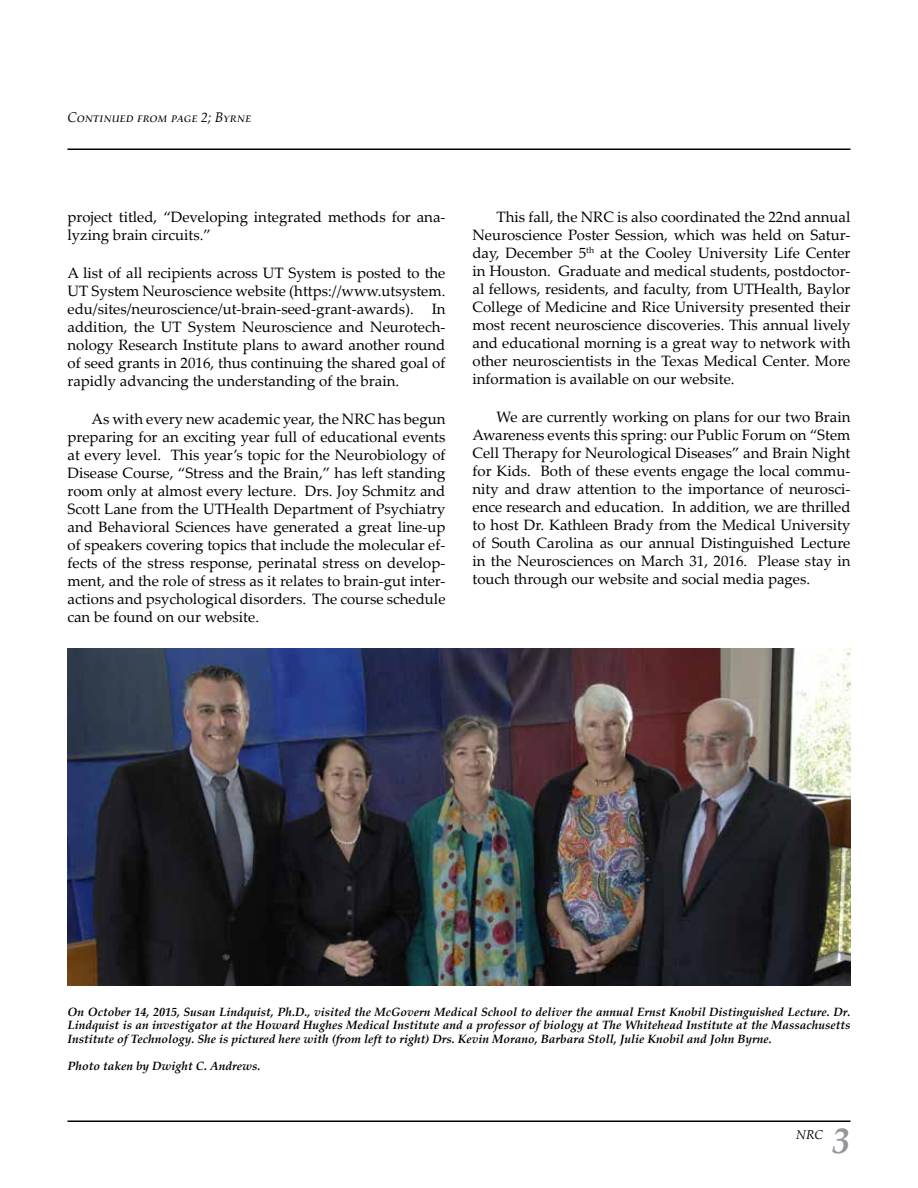
<style>
.page{position:relative;width:918px;height:1188px;background:#fff}
.page>*{position:absolute;margin:0;border:0;box-sizing:border-box;transform-origin:0 0}
.t1{font:italic 700 36px "Palatino Linotype";color:#939598}
.t2{font:15px/18px "Palatino Linotype";color:#000;text-align:justify}
.t3{font:italic 13.95px "Palatino Linotype";letter-spacing:.035em;color:#000}
.t4{font:italic 12.75px "Palatino Linotype";color:#000}
.t5{font:italic 700 12px/13.5px "Palatino Linotype";color:#000;text-align:justify}
</style>
<div class="page">
<hr style="left:68px;top:1120px;width:782px;height:2px;background:#000">
<hr style="left:68px;top:148px;width:782px;height:2px;background:#000">
<img style="left:68px;top:648px;width:782px;height:338px">
<p class="t3" style="left:68px;top:107px;width:185px">Continued from page 2; Byrne</p>
<p class="t2" style="left:68px;top:207px;width:380px">project titled, “Developing integrated methods for ana&shy;lyzing brain circuits.”</p>
<p class="t2" style="left:68px;top:263px;width:380px">A list of all recipients across UT System is posted to the UT System Neuroscience website (https://www.utsystem. edu/sites/neuroscience/ut-brain-seed-grant-awards). In addition, the UT System Neuroscience and Neurotech&shy;nology Research Institute plans to award another round of seed grants in 2016, thus continuing the shared goal of rapidly advancing the understanding of the brain.</p>
<p class="t2" style="left:68px;top:409px;width:380px;text-indent:24px">As with every new academic year, the NRC has begun preparing for an exciting year full of educational events at every level. This year’s topic for the Neurobiology of Disease Course, “Stress and the Brain,” has left standing room only at almost every lecture. Drs. Joy Schmitz and Scott Lane from the UTHealth Department of Psychiatry and Behavioral Sciences have generated a great line-up of speakers covering topics that include the molecular ef&shy;fects of the stress response, perinatal stress on develop&shy;ment, and the role of stress as it relates to brain-gut inter&shy;actions and psychological disorders. The course schedule can be found on our website.</p>
<p class="t2" style="left:472px;top:207px;width:380px;text-indent:24px">This fall, the NRC is also coordinated the 22nd annual Neuroscience Poster Session, which was held on Satur&shy;day, December 5<sup>th</sup> at the Cooley University Life Center in Houston. Graduate and medical students, postdoctor&shy;al fellows, residents, and faculty, from UTHealth, Baylor College of Medicine and Rice University presented their most recent neuroscience discoveries. This annual lively and educational morning is a great way to network with other neuroscientists in the Texas Medical Center. More information is available on our website.</p>
<p class="t2" style="left:473px;top:407px;width:380px;text-indent:24px">We are currently working on plans for our two Brain Awareness events this spring: our Public Forum on “Stem Cell Therapy for Neurological Diseases” and Brain Night for Kids. Both of these events engage the local commu&shy;nity and draw attention to the importance of neurosci&shy;ence research and education. In addition, we are thrilled to host Dr. Kathleen Brady from the Medical University of South Carolina as our annual Distinguished Lecture in the Neurosciences on March 31, 2016. Please stay in touch through our website and social media pages.</p>
<p class="t5" style="left:68px;top:1004px;width:785px">On October 14, 2015, Susan Lindquist, Ph.D., visited the McGovern Medical School to deliver the annual Ernst Knobil Distinguished Lecture. Dr.<br>Lindquist is an investigator at the Howard Hughes Medical Institute and a professor of biology at The Whitehead Institute at the Massachusetts Institute of Technology. She is pictured here with (from left to right) Drs. Kevin Morano, Barbara Stoll, Julie Knobil and John Byrne.</p>
<p class="t5" style="left:68px;top:1058px;width:195px">Photo taken by Dwight C. Andrews.</p>
<p class="t4" style="left:796px;top:1126px;width:28px">NRC</p>
<h1 class="t1" style="left:832px;top:1115px;width:19px">3</h1>
</div>
